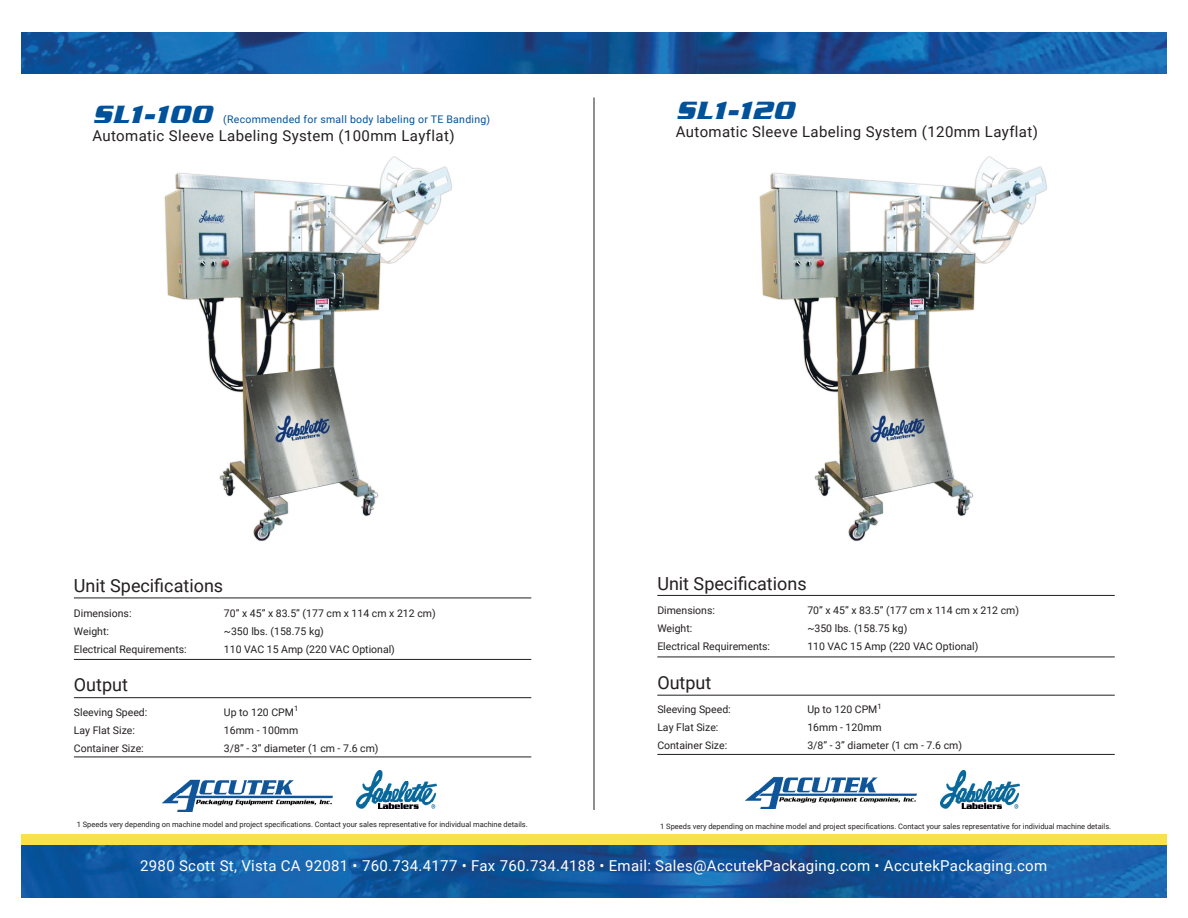
<style>
.page{position:relative;width:1188px;height:918px;background:#fff}
.page>*{position:absolute;margin:0;border:0;box-sizing:border-box;transform-origin:0 0}
.t1{font:italic 700 27px "Serpentine";letter-spacing:.025em;color:#01529a}
.t2{font:18px "Roboto";color:#231f20}
.t3{font:15px "Roboto";letter-spacing:.02em;color:#fff}
.t4{font:15px "Roboto";letter-spacing:.025em;color:#231f20}
.t5{font:10.5px "Roboto";color:#231f20}
.t6{font:10.5px "Roboto";letter-spacing:.025em;color:#01529a}
.t7{font:7.5px "Roboto";color:#231f20}
</style>
<div class="page">
<img style="left:21px;top:32px;width:1146px;height:42px">
<img style="left:21px;top:845px;width:1146px;height:52px">
<div style="left:21px;top:834px;width:1146px;height:11px;background:#fae14c"></div>
<img style="left:164px;top:156px;width:288px;height:386px">
<img style="left:759px;top:156px;width:288px;height:386px">
<hr style="left:594px;top:97px;width:1px;height:713px;background:#231f20">
<hr style="left:657px;top:595px;width:458px;height:1px;background:#231f20">
<hr style="left:657px;top:657px;width:458px;height:1px;background:#231f20">
<hr style="left:657px;top:754px;width:458px;height:1px;background:#231f20">
<hr style="left:657px;top:695px;width:458px;height:1px;background:#231f20">
<hr style="left:74px;top:598px;width:457px;height:1px;background:#231f20">
<hr style="left:74px;top:659px;width:457px;height:1px;background:#231f20">
<hr style="left:74px;top:757px;width:457px;height:1px;background:#231f20">
<hr style="left:74px;top:697px;width:457px;height:1px;background:#231f20">
<img style="left:746px;top:776px;width:170px;height:33px">
<img style="left:163px;top:779px;width:170px;height:32px">
<img style="left:940px;top:771px;width:80px;height:37px">
<img style="left:357px;top:771px;width:79px;height:37px">
<h3 class="t1" style="left:92px;top:98px;width:121px">SL1-100</h3>
<h3 class="t6" style="left:223px;top:112px;width:268px">(Recommended for small body labeling or TE Banding)</h3>
<p class="t4" style="left:92px;top:125px;width:364px">Automatic Sleeve Labeling System (100mm Layflat)</p>
<h3 class="t1" style="left:676px;top:94px;width:120px">SL1-120</h3>
<p class="t4" style="left:676px;top:121px;width:364px">Automatic Sleeve Labeling System (120mm Layflat)</p>
<p class="t2" style="left:74px;top:573px;width:151px">Unit Specifications</p>
<p class="t5" style="left:74px;top:606px;width:59px">Dimensions:</p>
<p class="t5" style="left:224px;top:606px;width:213px">70” x 45” x 83.5” (177 cm x 114 cm x 212 cm)</p>
<p class="t5" style="left:74px;top:624px;width:37px">Weight:</p>
<p class="t5" style="left:224px;top:624px;width:102px">~350 lbs. (158.75 kg)</p>
<p class="t5" style="left:74px;top:642px;width:114px">Electrical Requirements:</p>
<p class="t5" style="left:224px;top:642px;width:173px">110 VAC 15 Amp (220 VAC Optional)</p>
<p class="t2" style="left:74px;top:672px;width:56px">Output</p>
<p class="t5" style="left:74px;top:705px;width:75px">Sleeving Speed:</p>
<p class="t5" style="left:224px;top:705px;width:76px">Up to 120 CPM<sup>1</sup></p>
<p class="t5" style="left:74px;top:723px;width:63px">Lay Flat Size:</p>
<p class="t5" style="left:224px;top:723px;width:76px">16mm - 100mm</p>
<p class="t5" style="left:74px;top:741px;width:71px">Container Size:</p>
<p class="t5" style="left:224px;top:741px;width:156px">3/8” - 3” diameter (1 cm - 7.6 cm)</p>
<p class="t2" style="left:657px;top:571px;width:151px">Unit Specifications</p>
<p class="t5" style="left:657px;top:603px;width:59px">Dimensions:</p>
<p class="t5" style="left:807px;top:603px;width:213px">70” x 45” x 83.5” (177 cm x 114 cm x 212 cm)</p>
<p class="t5" style="left:657px;top:621px;width:37px">Weight:</p>
<p class="t5" style="left:807px;top:621px;width:102px">~350 lbs. (158.75 kg)</p>
<p class="t5" style="left:657px;top:639px;width:114px">Electrical Requirements:</p>
<p class="t5" style="left:807px;top:639px;width:173px">110 VAC 15 Amp (220 VAC Optional)</p>
<p class="t2" style="left:657px;top:670px;width:56px">Output</p>
<p class="t5" style="left:657px;top:702px;width:75px">Sleeving Speed:</p>
<p class="t5" style="left:807px;top:702px;width:76px">Up to 120 CPM<sup>1</sup></p>
<p class="t5" style="left:657px;top:720px;width:63px">Lay Flat Size:</p>
<p class="t5" style="left:807px;top:720px;width:76px">16mm - 120mm</p>
<p class="t5" style="left:657px;top:738px;width:71px">Container Size:</p>
<p class="t5" style="left:807px;top:738px;width:156px">3/8” - 3” diameter (1 cm - 7.6 cm)</p>
<p class="t7" style="left:77px;top:819px;width:453px">1 Speeds very depending on machine model and project specifications. Contact your sales representative for individual machine details.</p>
<p class="t7" style="left:660px;top:821px;width:453px">1 Speeds very depending on machine model and project specifications. Contact your sales representative for individual machine details.</p>
<p class="t3" style="left:140px;top:855px;width:909px">2980 Scott St, Vista CA 92081 • 760.734.4177 • Fax 760.734.4188 • Email: Sales@AccutekPackaging.com • AccutekPackaging.com</p>
</div>
